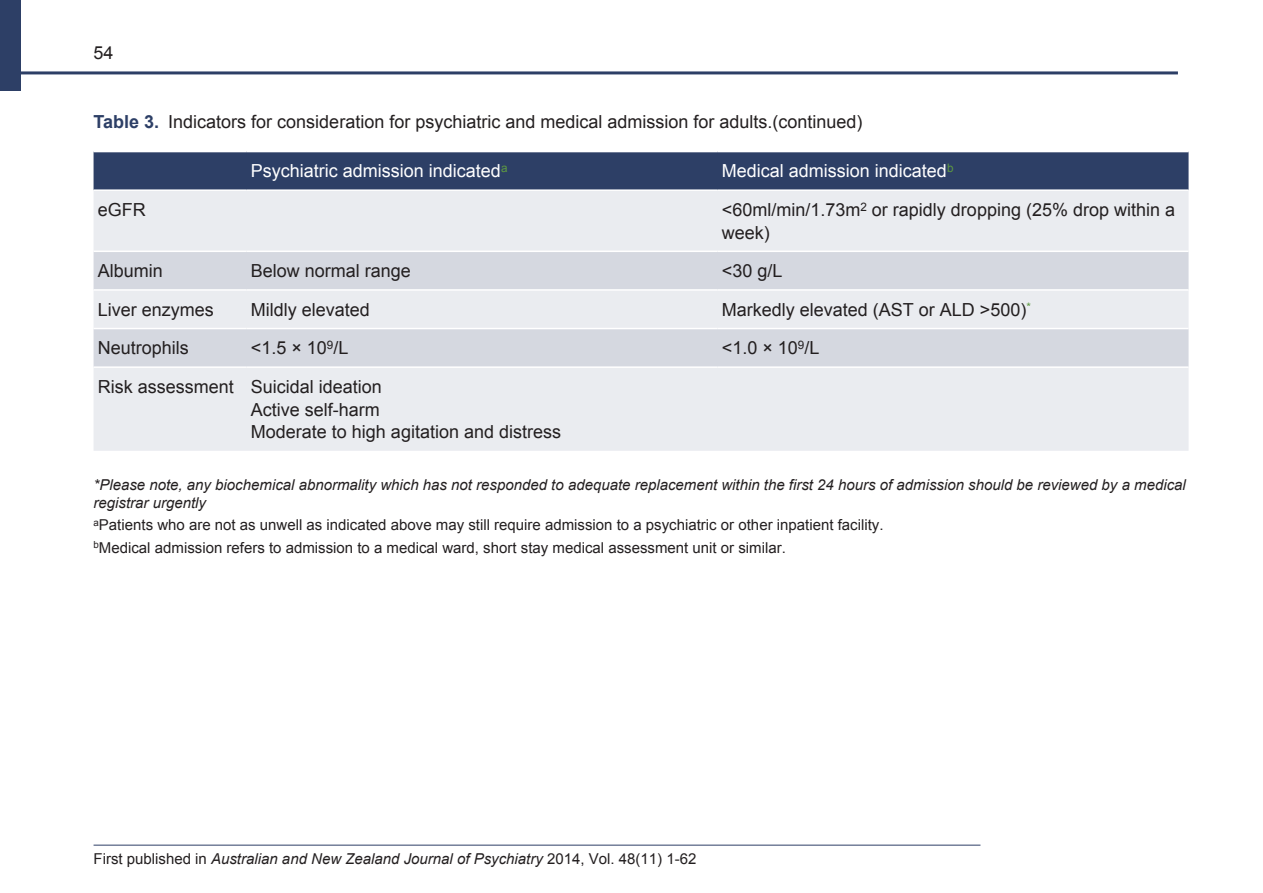
<style>
.page{position:relative;width:1263px;height:893px;background:#fff}
.page>*{position:absolute;margin:0;border:0;box-sizing:border-box;transform-origin:0 0}
.t1{font:18px/22.5px "Arial";color:#231f20}
.t2{font:18px "Arial";color:#fff}
.t3{font:italic 15px/18px "Arial";color:#231f20}
.t4{font:15px/22.2px "Arial";color:#231f20}
.s1{font-weight:700;color:#2d3f66}
.s2{font-style:normal}
</style>
<div class="page">
<hr style="left:17px;top:71px;width:1161px;height:3px;background:#2d3f66">
<div style="left:0;top:0;width:21px;height:91px;background:#2d3f66"></div>
<hr style="left:94px;top:845px;width:886px;height:1px;background:#2d3f66">
<div style="left:94px;top:152px;width:1094px;height:37px;background:#2d3f66"></div>
<div style="left:94px;top:191px;width:1094px;height:260px;background:#eaecf0"></div>
<svg style="left:94px;top:252px;width:1094px;height:114px;fill:#d5d8e0"></svg>
<hr style="left:94px;top:251px;width:153px;height:1px;background:#fff">
<hr style="left:247px;top:251px;width:471px;height:1px;background:#fff">
<hr style="left:718px;top:251px;width:470px;height:1px;background:#fff">
<hr style="left:94px;top:289px;width:153px;height:2px;background:#fff">
<hr style="left:247px;top:289px;width:471px;height:2px;background:#fff">
<hr style="left:718px;top:289px;width:470px;height:2px;background:#fff">
<hr style="left:94px;top:328px;width:153px;height:1px;background:#fff">
<hr style="left:247px;top:328px;width:471px;height:1px;background:#fff">
<hr style="left:718px;top:328px;width:470px;height:1px;background:#fff">
<hr style="left:94px;top:366px;width:153px;height:2px;background:#fff">
<hr style="left:247px;top:366px;width:471px;height:2px;background:#fff">
<hr style="left:718px;top:366px;width:470px;height:2px;background:#fff">
<p class="t1" style="left:94px;top:41px;width:22px">54</p>
<p class="t1" style="left:94px;top:111px;width:770px"><span class="s1">Table 3.</span> Indicators for consideration for psychiatric and medical admission for adults.(continued)</p>
<p class="t2" style="left:251px;top:159px;width:258px">Psychiatric admission indicated<sup>a</sup></p>
<p class="t2" style="left:722px;top:159px;width:233px">Medical admission indicated<sup>b</sup></p>
<p class="t1" style="left:98px;top:199px;width:50px">eGFR</p>
<p class="t1" style="left:722px;top:199px;width:455px">&lt;60ml/min/1.73m<sup>2</sup> or rapidly dropping (25% drop within a week)</p>
<p class="t1" style="left:98px;top:260px;width:67px">Albumin</p>
<p class="t1" style="left:251px;top:260px;width:162px">Below normal range</p>
<p class="t1" style="left:722px;top:260px;width:62px">&lt;30 g/L</p>
<p class="t1" style="left:98px;top:298px;width:118px">Liver enzymes</p>
<p class="t1" style="left:251px;top:298px;width:121px">Mildly elevated</p>
<p class="t1" style="left:722px;top:298px;width:311px">Markedly elevated (AST or ALD &gt;500)<sup>*</sup></p>
<p class="t1" style="left:98px;top:337px;width:93px">Neutrophils</p>
<p class="t1" style="left:251px;top:337px;width:99px">&lt;1.5 × 10<sup>9</sup>/L</p>
<p class="t1" style="left:722px;top:337px;width:99px">&lt;1.0 × 10<sup>9</sup>/L</p>
<p class="t1" style="left:251px;top:376px;width:312px;text-indent:-153px">Risk assessment Suicidal ideation<br>Active self-harm<br>Moderate to high agitation and distress</p>
<p class="t3" style="left:94px;top:476px;width:1094px">*Please note, any biochemical abnormality which has not responded to adequate replacement within the first 24 hours of admission should be reviewed by a medical registrar urgently</p>
<p class="t4" style="left:94px;top:514px;width:791px"><sup>a</sup>Patients who are not as unwell as indicated above may still require admission to a psychiatric or other inpatient facility. <sup>b</sup>Medical admission refers to admission to a medical ward, short stay medical assessment unit or similar.</p>
<p class="t3" style="left:94px;top:849px;width:604px"><span class="s2">First published in</span> Australian and New Zealand Journal of Psychiatry <span class="s2">2014, Vol. 48(11) 1-62</span></p>
</div>
